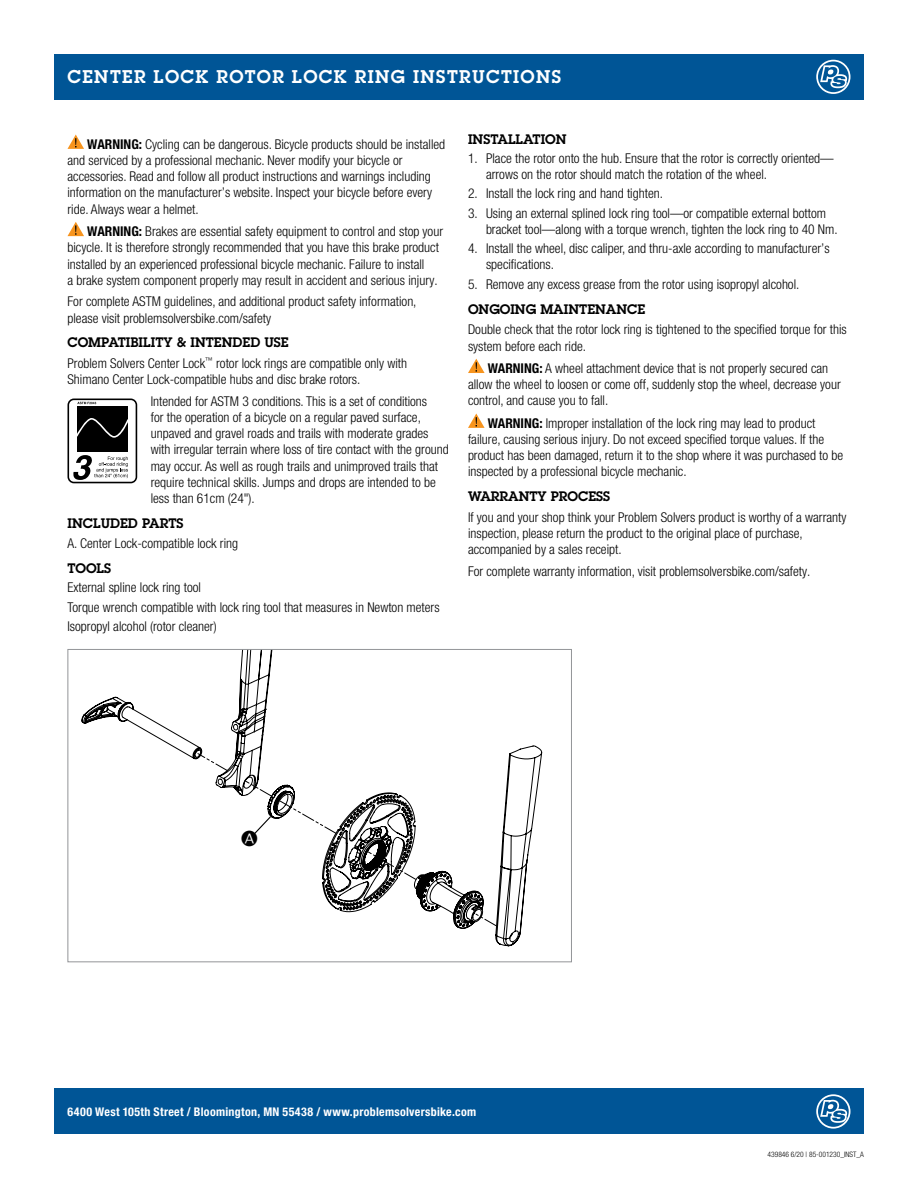
<style>
.page{position:relative;width:918px;height:1188px;background:#fff}
.page>*{position:absolute;margin:0;border:0;box-sizing:border-box;transform-origin:0 0}
.t1{font:600 18px "Lubalin Graph Std";letter-spacing:.075em;color:#fff}
.t2{font:300 condensed 13.5px/16.2px "Helvetica Neue LT Pro";color:#000}
.t3{font:600 13.5px "Lubalin Graph Std";color:#000}
.t4{font:13.5px "Century Gothic";color:#000}
.t5{font:700 condensed 12px "Helvetica Neue LT Pro";letter-spacing:.025em;color:#fff}
.t6{font:300 condensed 7.5px "Helvetica Neue LT Pro";color:#000}
.s1{font-weight:700}
</style>
<div class="page">
<div style="left:54px;top:54px;width:810px;height:46px;background:#005596"></div>
<div style="left:54px;top:1089px;width:810px;height:45px;background:#005596"></div>
<svg style="left:816px;top:60px;width:34px;height:34px"></svg>
<svg style="left:816px;top:1094px;width:34px;height:35px"></svg>
<svg style="left:68px;top:135px;width:16px;height:14px"></svg>
<svg style="left:68px;top:222px;width:16px;height:14px"></svg>
<svg style="left:468px;top:359px;width:17px;height:14px"></svg>
<svg style="left:468px;top:414px;width:17px;height:14px"></svg>
<svg style="left:67px;top:399px;width:70px;height:84px"></svg>
<svg style="left:81px;top:651px;width:461px;height:296px"></svg>
<svg style="left:510px;top:933px;width:3px;height:4px"></svg>
<svg style="left:195px;top:750px;width:33px;height:21px"></svg>
<svg style="left:245px;top:780px;width:27px;height:17px"></svg>
<svg style="left:279px;top:800px;width:68px;height:40px"></svg>
<svg style="left:367px;top:851px;width:50px;height:29px"></svg>
<svg style="left:474px;top:913px;width:23px;height:14px"></svg>
<div style="left:68px;top:649px;width:504px;height:313px;border:1px solid #939598"></div>
<svg style="left:242px;top:815px;width:30px;height:31px"></svg>
<h1 class="t1" style="left:68px;top:65px;width:495px">CENTER LOCK ROTOR LOCK RING INSTRUCTIONS</h1>
<p class="t2" style="left:68px;top:136px;width:379px;text-indent:20px"><span class="s1">WARNING:</span> Cycling can be dangerous. Bicycle products should be installed and serviced by a professional mechanic. Never modify your bicycle or accessories. Read and follow all product instructions and warnings including information on the manufacturer’s website. Inspect your bicycle before every ride. Always wear a helmet.</p>
<p class="t2" style="left:68px;top:223px;width:377px;text-indent:20px"><span class="s1">WARNING:</span> Brakes are essential safety equipment to control and stop your bicycle. It is therefore strongly recommended that you have this brake product installed by an experienced professional bicycle mechanic. Failure to install<br>a brake system component properly may result in accident and serious injury.</p>
<p class="t2" style="left:68px;top:293px;width:351px">For complete ASTM guidelines, and additional product safety information, please visit problemsolversbike.com/safety</p>
<p class="t3" style="left:68px;top:334px;width:223px">COMPATIBILITY &amp; INTENDED USE</p>
<p class="t2" style="left:68px;top:355px;width:341px">Problem Solvers Center Lock<sup>™</sup> rotor lock rings are compatible only with<br>Shimano Center Lock-compatible hubs and disc brake rotors.</p>
<p class="t2" style="left:151px;top:393px;width:300px">Intended for ASTM 3 conditions. This is a set of conditions<br>for the operation of a bicycle on a regular paved surface, unpaved and gravel roads and trails with moderate grades with irregular terrain where loss of tire contact with the ground may occur. As well as rough trails and unimproved trails that require technical skills. Jumps and drops are intended to be less than 61cm (24").</p>
<p class="t3" style="left:68px;top:514px;width:118px">INCLUDED PARTS</p>
<p class="t2" style="left:68px;top:535px;width:172px">A. Center Lock-compatible lock ring</p>
<p class="t3" style="left:68px;top:560px;width:45px">TOOLS</p>
<p class="t2" style="left:68px;top:577px;width:374px;line-height:19.8px">External spline lock ring tool<br>Torque wrench compatible with lock ring tool that measures in Newton meters<br>Isopropyl alcohol (rotor cleaner)</p>
<p class="t3" style="left:468px;top:130px;width:100px">INSTALLATION</p>
<p class="t2" style="left:486px;top:150px;width:349px;text-indent:-18px">1. Place the rotor onto the hub. Ensure that the rotor is correctly oriented— arrows on the rotor should match the rotation of the wheel.</p>
<p class="t2" style="left:468px;top:185px;width:197px">2. Install the lock ring and hand tighten.</p>
<p class="t2" style="left:486px;top:205px;width:353px;text-indent:-18px">3. Using an external splined lock ring tool—or compatible external bottom bracket tool—along with a torque wrench, tighten the lock ring to 40 Nm.</p>
<p class="t2" style="left:486px;top:240px;width:345px;text-indent:-18px">4. Install the wheel, disc caliper, and thru-axle according to manufacturer’s specifications.</p>
<p class="t2" style="left:468px;top:276px;width:333px">5. Remove any excess grease from the rotor using isopropyl alcohol.</p>
<p class="t3" style="left:468px;top:300px;width:179px">ONGOING MAINTENANCE</p>
<p class="t2" style="left:468px;top:321px;width:380px">Double check that the rotor lock ring is tightened to the specified torque for this system before each ride.</p>
<p class="t2" style="left:468px;top:360px;width:374px;text-indent:20px"><span class="s1">WARNING:</span> A wheel attachment device that is not properly secured can allow the wheel to loosen or come off, suddenly stop the wheel, decrease your control, and cause you to fall.</p>
<p class="t2" style="left:468px;top:415px;width:377px;text-indent:20px"><span class="s1">WARNING:</span> Improper installation of the lock ring may lead to product failure, causing serious injury. Do not exceed specified torque values. If the product has been damaged, return it to the shop where it was purchased to be inspected by a professional bicycle mechanic.</p>
<p class="t3" style="left:468px;top:488px;width:144px">WARRANTY PROCESS</p>
<p class="t2" style="left:468px;top:509px;width:380px">If you and your shop think your Problem Solvers product is worthy of a warranty inspection, please return the product to the original place of purchase, accompanied by a sales receipt.</p>
<p class="t2" style="left:468px;top:563px;width:344px">For complete warranty information, visit problemsolversbike.com/safety.</p>
<p class="t4" style="left:536px;top:546px;width:9px">6</p>
<p class="t5" style="left:68px;top:1104px;width:410px">6400 West 105th Street / Bloomington, MN 55438 / www.problemsolversbike.com</p>
<p class="t6" style="left:768px;top:1150px;width:98px">439846 6/20 | 85-001230_INST_A</p>
</div>
